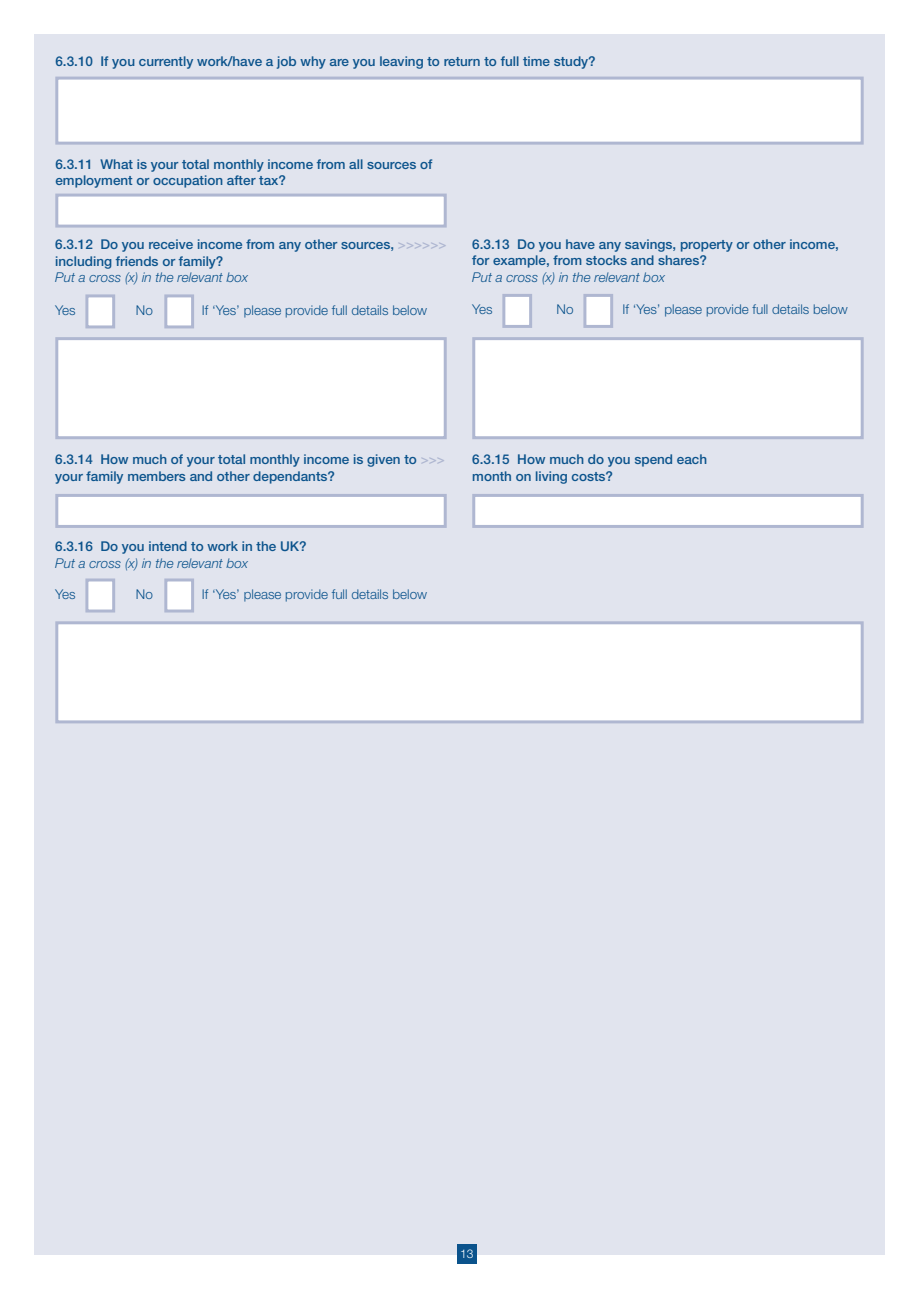
<style>
.page{position:relative;width:919px;height:1289px;background:#fff}
.page>*{position:absolute;margin:0;border:0;box-sizing:border-box;transform-origin:0 0}
.t1{font:500 13.5px/16.5px "Helvetica Neue";color:#0b538c}
.t2{font:300 13.5px "Helvetica Neue";color:#0b538c}
.t3{font:italic 300 13.5px "Helvetica Neue";color:#0b538c}
.t4{font:300 12px "Helvetica Neue";color:#fff}
.s1{color:#afb7d1}
</style>
<div class="page">
<div style="left:34px;top:34px;width:850px;height:1220px;background:#e1e4ee"></div>
<div style="left:57px;top:78px;width:805px;height:65px;background:#fff"></div>
<div style="left:55px;top:77px;width:808px;height:68px;border:3px solid #afb7d1"></div>
<div style="left:57px;top:195px;width:388px;height:31px;background:#fff"></div>
<div style="left:55px;top:193px;width:391px;height:34px;border:3px solid #afb7d1"></div>
<div style="left:87px;top:296px;width:27px;height:31px;background:#fff"></div>
<div style="left:85px;top:294px;width:30px;height:34px;border:3px solid #afb7d1"></div>
<div style="left:166px;top:296px;width:26px;height:31px;background:#fff"></div>
<div style="left:164px;top:294px;width:30px;height:34px;border:3px solid #afb7d1"></div>
<div style="left:504px;top:295px;width:26px;height:31px;background:#fff"></div>
<div style="left:502px;top:294px;width:30px;height:34px;border:3px solid #afb7d1"></div>
<div style="left:585px;top:295px;width:26px;height:31px;background:#fff"></div>
<div style="left:583px;top:294px;width:30px;height:34px;border:3px solid #afb7d1"></div>
<div style="left:473px;top:338px;width:389px;height:100px;background:#fff"></div>
<div style="left:472px;top:337px;width:391px;height:102px;border:3px solid #afb7d1"></div>
<div style="left:57px;top:495px;width:388px;height:31px;background:#fff"></div>
<div style="left:55px;top:494px;width:391px;height:34px;border:3px solid #afb7d1"></div>
<div style="left:57px;top:338px;width:388px;height:100px;background:#fff"></div>
<div style="left:55px;top:337px;width:391px;height:102px;border:3px solid #afb7d1"></div>
<div style="left:473px;top:495px;width:389px;height:31px;background:#fff"></div>
<div style="left:472px;top:494px;width:391px;height:34px;border:3px solid #afb7d1"></div>
<div style="left:87px;top:580px;width:27px;height:31px;background:#fff"></div>
<div style="left:85px;top:578px;width:30px;height:34px;border:3px solid #afb7d1"></div>
<div style="left:166px;top:580px;width:26px;height:31px;background:#fff"></div>
<div style="left:164px;top:578px;width:30px;height:34px;border:3px solid #afb7d1"></div>
<div style="left:57px;top:623px;width:805px;height:99px;background:#fff"></div>
<div style="left:55px;top:621px;width:808px;height:102px;border:3px solid #afb7d1"></div>
<div style="left:456px;top:1244px;width:20px;height:19px;background:#0b538c"></div>
<p class="t1" style="left:55px;top:53px;width:542px">6.3.10 If you currently work/have a job why are you leaving to return to full time study?</p>
<p class="t1" style="left:55px;top:156px;width:378px">6.3.11 What is your total monthly income from all sources of employment or occupation after tax?</p>
<p class="t1" style="left:55px;top:236px;width:393px">6.3.12 Do you receive income from any other sources, <span class="s1">&gt;&gt;&gt;&gt;&gt;&gt; </span>including friends or family?</p>
<p class="t3" style="left:55px;top:269px;width:194px">Put a cross (x) in the relevant box</p>
<p class="t2" style="left:55px;top:301px;width:22px">Yes</p>
<p class="t2" style="left:136px;top:301px;width:19px">No</p>
<p class="t2" style="left:202px;top:301px;width:227px">If ‘Yes’ please provide full details below</p>
<p class="t1" style="left:472px;top:235px;width:368px">6.3.13 Do you have any savings, property or other income, for example, from stocks and shares?</p>
<p class="t3" style="left:472px;top:269px;width:194px">Put a cross (x) in the relevant box</p>
<p class="t2" style="left:472px;top:301px;width:22px">Yes</p>
<p class="t2" style="left:556px;top:301px;width:19px">No</p>
<p class="t2" style="left:622px;top:301px;width:227px">If ‘Yes’ please provide full details below</p>
<p class="t1" style="left:55px;top:451px;width:391px">6.3.14 How much of your total monthly income is given to <span class="s1">&gt;&gt;&gt; </span>your family members and other dependants?</p>
<p class="t1" style="left:55px;top:538px;width:253px">6.3.16 Do you intend to work in the UK?</p>
<p class="t3" style="left:55px;top:555px;width:194px">Put a cross (x) in the relevant box</p>
<p class="t2" style="left:55px;top:585px;width:22px">Yes</p>
<p class="t2" style="left:136px;top:585px;width:19px">No</p>
<p class="t2" style="left:202px;top:585px;width:227px">If ‘Yes’ please provide full details below</p>
<p class="t1" style="left:472px;top:451px;width:236px">6.3.15 How much do you spend each month on living costs?</p>
<p class="t4" style="left:460px;top:1246px;width:15px">13</p>
</div>
